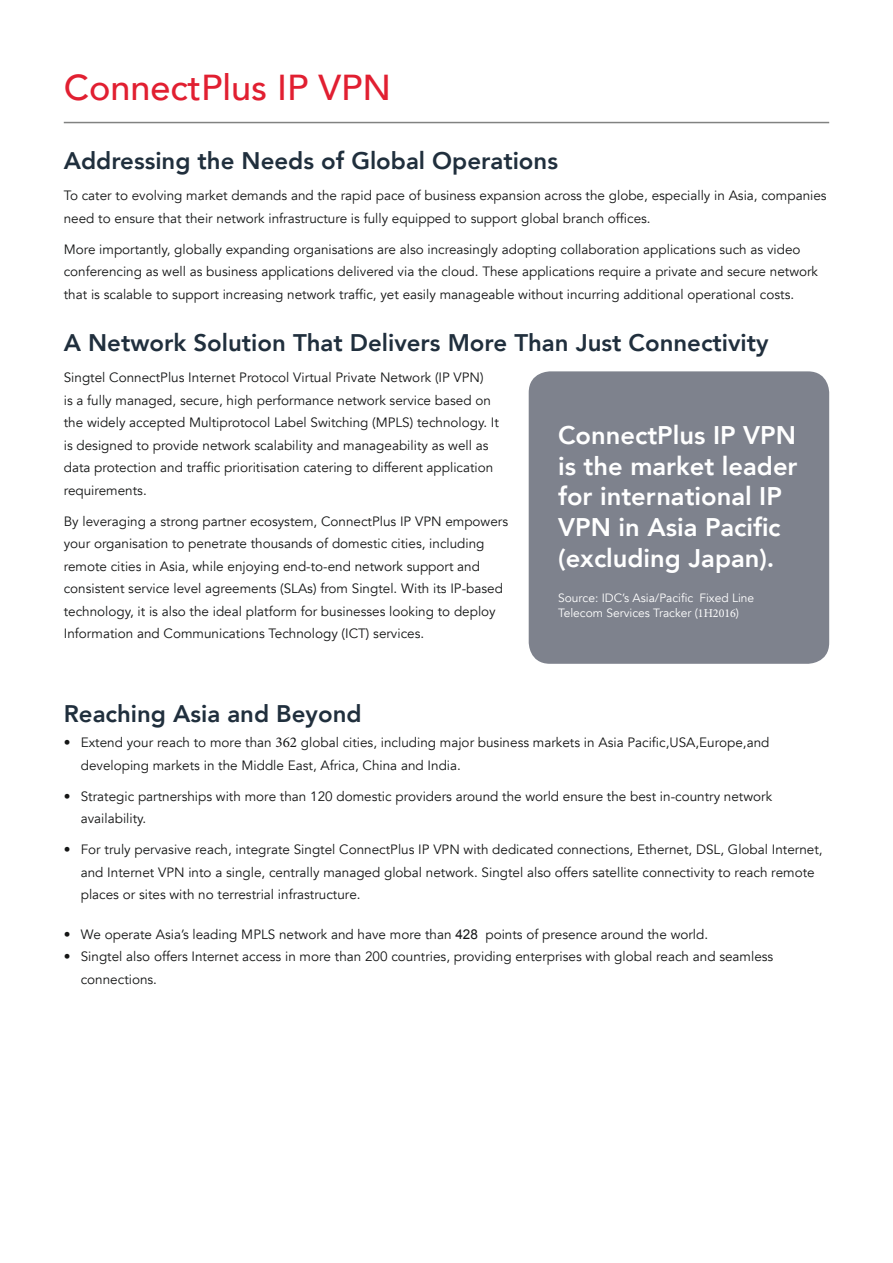
<style>
.page{position:relative;width:893px;height:1263px;background:#fff}
.page>*{position:absolute;margin:0;border:0;box-sizing:border-box;transform-origin:0 0}
.t1{font:500 36px "Avenir";color:#e11f31}
.t2{font:800 25.5px/30.6px "Avenir";color:#fff}
.t3{font:800 24px "Avenir";color:#202f3d}
.t4{font:13.5px/22.5px "Avenir";color:#151616}
.t5{font:12px/14.4px "Avenir";color:#fff}
.s1{font-family:"Minion Pro"}
.s2{font-family:"Minion Pro";font-size:15px}
.s3{font-family:"Arial"}
</style>
<div class="page">
<hr style="left:64px;top:122px;width:765px;height:1px;background:#818281">
<div style="left:529px;top:371px;width:300px;height:293px;background:#7e828d;border-radius:21px"></div>
<h1 class="t1" style="left:64px;top:64px;width:329px">ConnectPlus IP VPN</h1>
<h3 class="t3" style="left:64px;top:145px;width:496px">Addressing the Needs of Global Operations</h3>
<p class="t4" style="left:64px;top:185px;width:764px">To cater to evolving market demands and the rapid pace of business expansion across the globe, especially in Asia, companies need to ensure that their network infrastructure is fully equipped to support global branch offices.</p>
<p class="t4" style="left:64px;top:238px;width:756px">More importantly, globally expanding organisations are also increasingly adopting collaboration applications such as video conferencing as well as business applications delivered via the cloud. These applications require a private and secure network that is scalable to support increasing network traffic, yet easily manageable without incurring additional operational costs.</p>
<h3 class="t3" style="left:64px;top:327px;width:706px">A Network Solution That Delivers More Than Just Connectivity</h3>
<p class="t4" style="left:64px;top:367px;width:437px">Singtel ConnectPlus Internet Protocol Virtual Private Network (IP VPN)<br>is a fully managed, secure, high performance network service based on the widely accepted Multiprotocol Label Switching (MPLS) technology. It is designed to provide network scalability and manageability as well as data protection and traffic prioritisation catering to different application requirements.</p>
<p class="t4" style="left:64px;top:510px;width:446px">By leveraging a strong partner ecosystem, ConnectPlus IP VPN empowers your organisation to penetrate thousands of domestic cities, including remote cities in Asia, while enjoying end-to-end network support and consistent service level agreements (SLAs) from Singtel. With its IP-based technology, it is also the ideal platform for businesses looking to deploy Information and Communications Technology (ICT) services.</p>
<h2 class="t2" style="left:558px;top:421px;width:241px">ConnectPlus IP VPN is the market leader for international IP<br>VPN in Asia Pacifi c (excluding Japan).</h2>
<p class="t5" style="left:558px;top:591px;width:198px">Source: IDC’s Asia/Pacifi c Fixed Line<br>Telecom Services Tracker (<span class="s1">1H2016</span>)</p>
<h3 class="t3" style="left:64px;top:698px;width:299px">Reaching Asia and Beyond</h3>
<p class="t4" style="left:81px;top:731px;width:690px;text-indent:-17px">• Extend your reach to more than <span class="s2">362</span> global cities, including major business markets in Asia Pacifi c, USA, Europe, and developing markets in the Middle East, Africa, China and India.</p>
<p class="t4" style="left:81px;top:785px;width:693px;text-indent:-17px">• Strategic partnerships with more than 120 domestic providers around the world ensure the best in-country network availability.</p>
<p class="t4" style="left:81px;top:839px;width:743px;text-indent:-17px">• For truly pervasive reach, integrate Singtel ConnectPlus IP VPN with dedicated connections, Ethernet, DSL, Global Internet, and Internet VPN into a single, centrally managed global network. Singtel also offers satellite connectivity to reach remote places or sites with no terrestrial infrastructure.</p>
<p class="t4" style="left:64px;top:923px;width:646px">• We operate Asia’s leading MPLS network and have more than <span class="s3">428</span> points of presence around the world.</p>
<p class="t4" style="left:81px;top:946px;width:694px;text-indent:-17px">• Singtel also offers Internet access in more than 200 countries, providing enterprises with global reach and seamless connections.</p>
</div>
